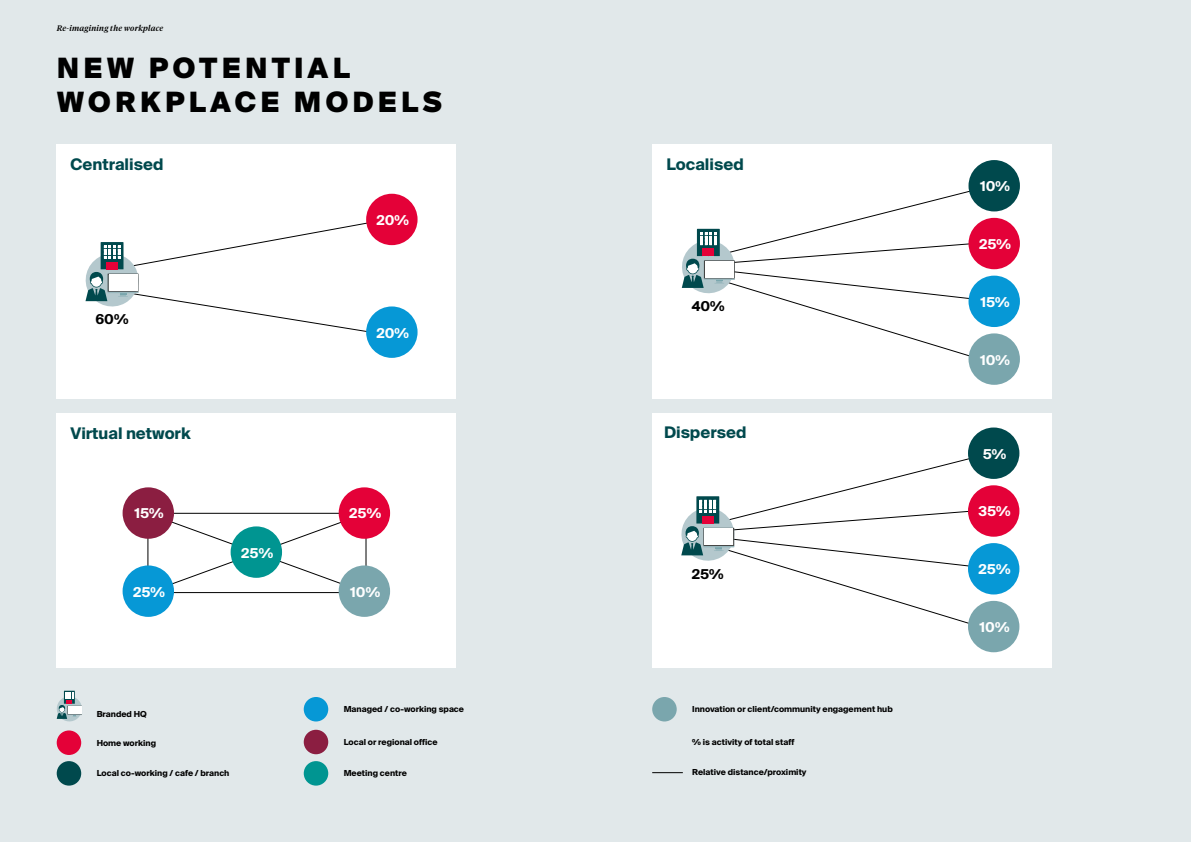
<style>
.page{position:relative;width:1191px;height:842px;background:#e1e8ea}
.page>*{position:absolute;margin:0;border:0;box-sizing:border-box;transform-origin:0 0}
.t1{font:900 28px/33.6px "Suisse Intl";letter-spacing:.15em;color:#000}
.t2{font:700 16px "Suisse Intl";color:#00494d}
.t3{font:700 13.6px "Suisse Intl";color:#fff}
.t4{font:700 13.6px "Suisse Intl";color:#000}
.t5{font:700 8.3px "Suisse Intl";color:#000}
.t6{font:italic 500 8px "Tiempos Headline";letter-spacing:.03em;color:#000}
</style>
<div class="page">
<svg style="left:56px;top:691px;width:26px;height:31px"></svg>
<div style="left:57px;top:730px;width:24px;height:25px;background:#e40138;border-radius:50%"></div>
<div style="left:57px;top:761px;width:24px;height:25px;background:#00494d;border-radius:50%"></div>
<div style="left:304px;top:697px;width:24px;height:24px;background:#0698d6;border-radius:50%"></div>
<div style="left:304px;top:730px;width:24px;height:24px;background:#8b1e41;border-radius:50%"></div>
<div style="left:304px;top:761px;width:24px;height:25px;background:#009591;border-radius:50%"></div>
<div style="left:652px;top:697px;width:24px;height:24px;background:#7aa6ad;border-radius:50%"></div>
<hr style="left:652px;top:772px;width:31px;height:1px;background:#000">
<div style="left:652px;top:144px;width:400px;height:255px;background:#fff"></div>
<div style="left:968px;top:160px;width:52px;height:51px;background:#00494d;border-radius:50%"></div>
<div style="left:968px;top:333px;width:52px;height:52px;background:#7aa6ad;border-radius:50%"></div>
<div style="left:968px;top:276px;width:52px;height:51px;background:#0698d6;border-radius:50%"></div>
<div style="left:968px;top:218px;width:52px;height:51px;background:#e40138;border-radius:50%"></div>
<svg style="left:681px;top:188px;width:306px;height:174px"></svg>
<div style="left:57px;top:144px;width:399px;height:255px;background:#fff"></div>
<div style="left:366px;top:194px;width:51px;height:51px;background:#e40138;border-radius:50%"></div>
<div style="left:366px;top:306px;width:51px;height:52px;background:#0698d6;border-radius:50%"></div>
<svg style="left:85px;top:219px;width:303px;height:114px"></svg>
<div style="left:57px;top:413px;width:399px;height:255px;background:#fff"></div>
<div style="left:652px;top:413px;width:400px;height:255px;background:#fff"></div>
<div style="left:968px;top:427px;width:51px;height:52px;background:#00494d;border-radius:50%"></div>
<div style="left:968px;top:601px;width:51px;height:51px;background:#7aa6ad;border-radius:50%"></div>
<div style="left:968px;top:543px;width:51px;height:51px;background:#0698d6;border-radius:50%"></div>
<div style="left:968px;top:485px;width:51px;height:52px;background:#e40138;border-radius:50%"></div>
<svg style="left:681px;top:456px;width:306px;height:168px"></svg>
<svg style="left:147px;top:512px;width:220px;height:81px"></svg>
<div style="left:231px;top:526px;width:51px;height:52px;background:#009591;border-radius:50%"></div>
<div style="left:123px;top:487px;width:51px;height:52px;background:#8b1e41;border-radius:50%"></div>
<div style="left:339px;top:487px;width:51px;height:52px;background:#e40138;border-radius:50%"></div>
<div style="left:123px;top:565px;width:51px;height:52px;background:#0698d6;border-radius:50%"></div>
<div style="left:339px;top:565px;width:51px;height:52px;background:#7aa6ad;border-radius:50%"></div>
<p class="t6" style="left:57px;top:23px;width:108px">Re-imagining the workplace</p>
<h1 class="t1" style="left:57px;top:52px;width:387px">NEW POTENTIAL<br>WORKPLACE MODELS</h1>
<h2 class="t2" style="left:70px;top:155px;width:95px">Centralised</h2>
<h3 class="t4" style="left:95px;top:312px;width:35px">60%</h3>
<h2 class="t2" style="left:70px;top:424px;width:122px">Virtual network</h2>
<h3 class="t3" style="left:376px;top:212px;width:34px">20%</h3>
<h3 class="t3" style="left:376px;top:325px;width:34px">20%</h3>
<h3 class="t3" style="left:134px;top:506px;width:31px">15%</h3>
<h3 class="t3" style="left:349px;top:506px;width:34px">25%</h3>
<h3 class="t3" style="left:241px;top:545px;width:34px">25%</h3>
<h3 class="t3" style="left:133px;top:584px;width:34px">25%</h3>
<h3 class="t3" style="left:350px;top:584px;width:32px">10%</h3>
<p class="t5" style="left:97px;top:709px;width:52px">Branded HQ</p>
<p class="t5" style="left:97px;top:738px;width:61px">Home working</p>
<p class="t5" style="left:97px;top:768px;width:134px">Local co-working / cafe / branch</p>
<p class="t5" style="left:344px;top:704px;width:122px">Managed / co-working space</p>
<p class="t5" style="left:344px;top:737px;width:95px">Local or regional office</p>
<p class="t5" style="left:344px;top:768px;width:65px">Meeting centre</p>
<h2 class="t2" style="left:666px;top:155px;width:79px">Localised</h2>
<h3 class="t4" style="left:692px;top:299px;width:35px">40%</h3>
<h2 class="t2" style="left:664px;top:423px;width:84px">Dispersed</h2>
<h3 class="t4" style="left:692px;top:566px;width:34px">25%</h3>
<p class="t5" style="left:692px;top:704px;width:202px">Innovation or client/community engagement hub</p>
<p class="t5" style="left:692px;top:737px;width:104px">% is activity of total staff</p>
<p class="t5" style="left:692px;top:768px;width:116px">Relative distance/proximity</p>
<h3 class="t3" style="left:980px;top:178px;width:32px">10%</h3>
<h3 class="t3" style="left:979px;top:236px;width:34px">25%</h3>
<h3 class="t3" style="left:980px;top:294px;width:31px">15%</h3>
<h3 class="t3" style="left:980px;top:352px;width:32px">10%</h3>
<h3 class="t3" style="left:982px;top:446px;width:25px">5%</h3>
<h3 class="t3" style="left:978px;top:504px;width:34px">35%</h3>
<h3 class="t3" style="left:978px;top:561px;width:34px">25%</h3>
<h3 class="t3" style="left:979px;top:619px;width:32px">10%</h3>
</div>
